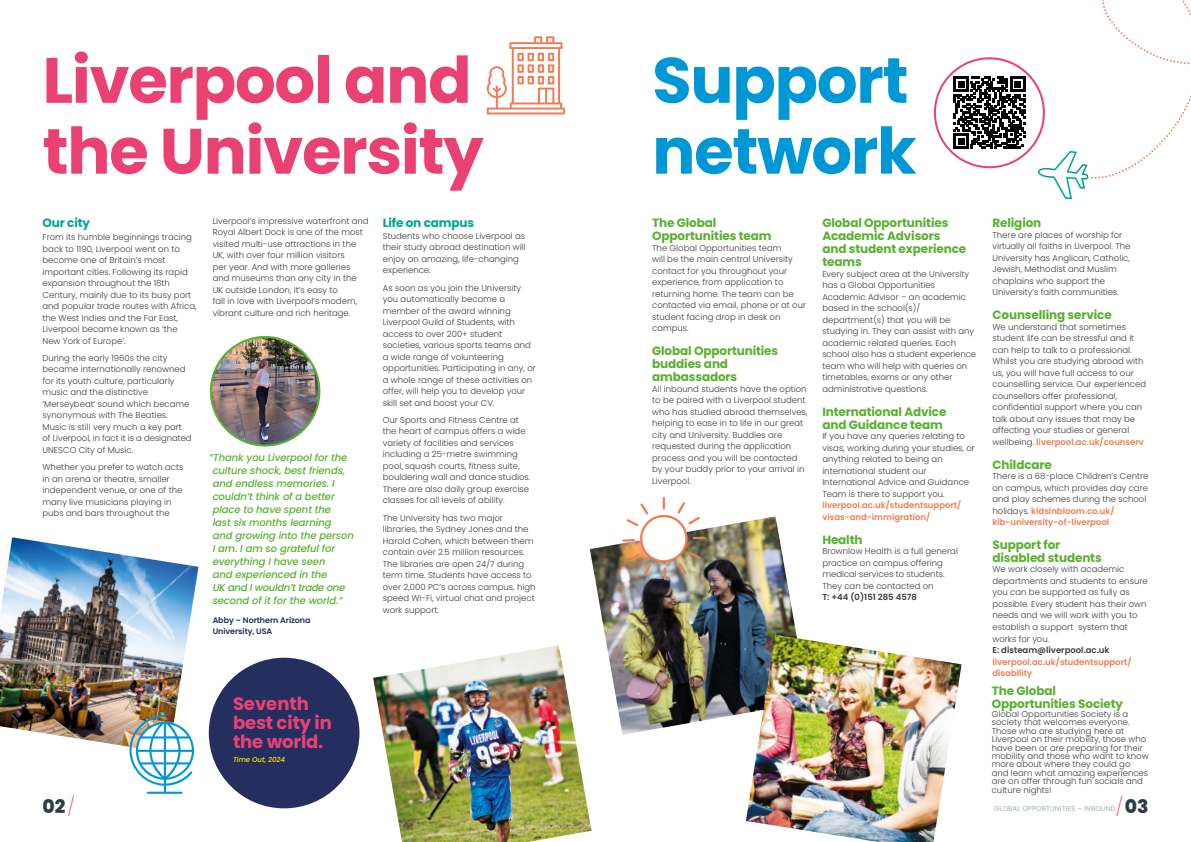
<style>
.page{position:relative;width:1191px;height:842px;background:#fff}
.page>*{position:absolute;margin:0;border:0;box-sizing:border-box;transform-origin:0 0}
.t1{font:700 64.1px/70.9px "Poppins";letter-spacing:-.02em;color:#e94272}
.t2{font:700 64.1px/70.9px "Poppins";letter-spacing:-.02em;color:#0097d6}
.t3{font:800 18.7px "Poppins";color:#2d3c4b}
.t4{font:700 18px/19px "Poppins";letter-spacing:-.01em;color:#e94272}
.t5{font:700 12px/13px "Poppins";letter-spacing:-.01em;color:#5ab031}
.t6{font:700 12px "Poppins";letter-spacing:-.01em;color:#00a58d}
.t7{font:italic 500 10px/13px "Poppins";letter-spacing:-.01em;color:#5ab031}
.t8{font:300 8.5px/11.5px "Poppins";color:#3c3c3b}
.t9{font:600 8.5px/11.5px "Poppins";color:#ef7c53}
.t10{font:600 8.5px "Poppins";color:#3c3c3b}
.t11{font:600 8px/10.5px "Poppins";letter-spacing:-.01em;color:#242f60}
.t12{font:500 7px "Poppins";color:#aebbbe}
.t13{font:italic 500 7px "Poppins";letter-spacing:-.01em;color:#ffe600}
.s1{font-weight:200;color:#e94272}
.s2{font-style:inherit}
.s3{font-weight:600;color:#ef7c53}
</style>
<div class="page">
<svg style="left:953px;top:77px;width:72px;height:72px"></svg>
<div style="left:957px;top:138px;width:7px;height:6px;background:#000"></div>
<img style="left:0;top:537px;width:198px;height:210px">
<img style="left:373px;top:645px;width:218px;height:197px">
<img style="left:590px;top:516px;width:207px;height:219px">
<img style="left:746px;top:635px;width:215px;height:207px">
<svg style="left:487px;top:36px;width:78px;height:78px"></svg>
<svg style="left:129px;top:715px;width:65px;height:79px"></svg>
<img style="left:622px;top:497px;width:83px;height:83px">
<svg style="left:1036px;top:0;width:155px;height:200px"></svg>
<img style="left:211px;top:337px;width:108px;height:108px;border-radius:54px">
<div style="left:210px;top:336px;width:110px;height:110px;border:2px solid #5ab031;border-radius:50%"></div>
<div style="left:209px;top:658px;width:150px;height:150px;background:#242f60;border-radius:50%"></div>
<h1 class="t1" style="left:43px;top:45px;width:443px">Liverpool and the University</h1>
<h1 class="t2" style="left:652px;top:45px;width:266px">Support network</h1>
<h3 class="t6" style="left:43px;top:216px;width:49px">Our city</h3>
<p class="t8" style="left:43px;top:232px;width:156px">From its humble beginnings tracing back to 1190, Liverpool went on to become one of Britain’s most important cities. Following its rapid expansion throughout the 18th<br>Century, mainly due to its busy port and popular trade routes with Africa, the West Indies and the Far East,<br>Liverpool became known as ‘the<br>New York of Europe’.</p>
<p class="t8" style="left:43px;top:352px;width:151px">During the early 1960s the city became internationally renowned for its youth culture, particularly music and the distinctive ‘Merseybeat’ sound which became synonymous with The Beatles.<br>Music is still very much a key part of Liverpool, in fact it is a designated<br>UNESCO City of Music.</p>
<p class="t8" style="left:43px;top:461px;width:142px">Whether you prefer to watch acts in an arena or theatre, smaller independent venue, or one of the many live musicians playing in pubs and bars throughout the</p>
<p class="t8" style="left:213px;top:215px;width:157px">Liverpool’s impressive waterfront and Royal Albert Dock is one of the most visited multi-use attractions in the UK, with over four million visitors<br>per year. And with more galleries and museums than any city in the UK outside London, it’s easy to<br>fall in love with Liverpool’s modern, vibrant culture and rich heritage.</p>
<h3 class="t5" style="left:822px;top:217px;width:145px">Global Opportunities<br>Academic Advisors and student experience teams</h3>
<h3 class="t6" style="left:383px;top:216px;width:93px">Life on campus</h3>
<p class="t8" style="left:383px;top:230px;width:144px">Students who choose Liverpool as their study abroad destination will enjoy an amazing, life-changing experience.</p>
<p class="t8" style="left:383px;top:282px;width:155px">As soon as you join the University you automatically become a member of the award winning<br>Liverpool Guild of Students, with access to over 200+ student societies, various sports teams and a wide range of volunteering opportunities. Participating in any, or a whole range of these activities on offer, will help you to develop your skill set and boost your CV.</p>
<p class="t8" style="left:383px;top:414px;width:149px">Our Sports and Fitness Centre at the heart of campus offers a wide variety of facilities and services including a 25-metre swimming pool, squash courts, fitness suite, bouldering wall and dance studios.<br>There are also daily group exercise classes for all levels of ability.</p>
<p class="t8" style="left:383px;top:512px;width:154px">The University has two major libraries, the Sydney Jones and the<br>Harold Cohen, which between them contain over 2.5 million resources.<br>The libraries are open 24/7 during term time. Students have access to over 2,000 PC’s across campus, high speed Wi-Fi, virtual chat and project work support.</p>
<h3 class="t5" style="left:652px;top:217px;width:121px">The Global<br>Opportunities team</h3>
<p class="t8" style="left:652px;top:242px;width:155px">The Global Opportunities team<br>will be the main central University contact for you throughout your experience, from application to returning home. The team can be contacted via email, phone or at our student facing drop in desk on campus.</p>
<h3 class="t5" style="left:652px;top:345px;width:128px">Global Opportunities buddies and ambassadors</h3>
<p class="t8" style="left:652px;top:383px;width:157px">All inbound students have the option to be paired with a Liverpool student who has studied abroad themselves, helping to ease in to life in our great city and University. Buddies are requested during the application process and you will be contacted by your buddy prior to your arrival in<br>Liverpool.</p>
<p class="t8" style="left:822px;top:268px;width:155px">Every subject area at the University has a Global Opportunities<br>Academic Advisor – an academic based in the school(s)/ department(s) that you will be studying in. They can assist with any academic related queries. Each school also has a student experience team who will help with queries on timetables, exams or any other administrative questions.</p>
<h3 class="t5" style="left:822px;top:405px;width:126px">International Advice and Guidance team</h3>
<p class="t8" style="left:822px;top:430px;width:154px">If you have any queries relating to visas, working during your studies, or anything related to being an international student our<br>International Advice and Guidance<br>Team is there to support you.</p>
<p class="t9" style="left:822px;top:499px;width:141px">liverpool.ac.uk/studentsupport/ visas-and-immigration/</p>
<h3 class="t5" style="left:822px;top:533px;width:42px">Health</h3>
<p class="t8" style="left:822px;top:545px;width:137px">Brownlow Health is a full general practice on campus offering medical services to students.<br>They can be contacted on</p>
<p class="t10" style="left:822px;top:592px;width:96px">T: +44 (0)151 285 4578</p>
<p class="t7" style="left:213px;top:451px;width:143px;text-indent:-4px">“Thank you Liverpool for the culture shock, best friends, and endless memories. I couldn’t think of a better place to have spent the<br>last six months learning<br>and growing into the person<br>I am. I am so grateful for everything I have seen<br>and experienced in the<br>UK and I wouldn’t trade one second of it for the world.”</p>
<p class="t11" style="left:213px;top:615px;width:99px">Abby – Northern Arizona<br>University, USA</p>
<h2 class="t3" style="left:43px;top:796px;width:34px">02<span class="s1">/</span></h2>
<h3 class="t4" style="left:233px;top:694px;width:100px"><span class="s2">S</span>eventh best city in the world.</h3>
<p class="t13" style="left:233px;top:756px;width:53px">Time Out, 2024</p>
<h3 class="t5" style="left:992px;top:217px;width:50px">Religion</h3>
<p class="t8" style="left:992px;top:229px;width:139px">There are places of worship for virtually all faiths in Liverpool. The<br>University has Anglican, Catholic,<br>Jewish, Methodist and Muslim chaplains who support the<br>University’s faith communities.</p>
<h3 class="t5" style="left:992px;top:309px;width:121px">Counselling service</h3>
<p class="t8" style="left:992px;top:321px;width:155px">We understand that sometimes student life can be stressful and it can help to talk to a professional.<br>Whilst you are studying abroad with us, you will have full access to our counselling service. Our experienced counsellors offer professional, confidential support where you can talk about any issues that may be affecting your studies or general wellbeing. <span class="s3">liverpool.ac.uk/counserv</span></p>
<h3 class="t5" style="left:992px;top:458px;width:61px">Childcare</h3>
<p class="t8" style="left:992px;top:470px;width:157px">There is a 68-place Children’s Centre on campus, which provides day care and play schemes during the school holidays. <span class="s3">kidsinbloom.co.uk/ kib-university-of-liverpool</span></p>
<h3 class="t5" style="left:992px;top:538px;width:111px">Support for disabled students</h3>
<p class="t8" style="left:992px;top:564px;width:157px">We work closely with academic departments and students to ensure you can be supported as fully as possible. Every student has their own needs and we will work with you to establish a support system that works for you.</p>
<p class="t10" style="left:992px;top:645px;width:119px">E: disteam@liverpool.ac.uk</p>
<p class="t9" style="left:992px;top:656px;width:141px">liverpool.ac.uk/studentsupport/ disability</p>
<h3 class="t5" style="left:991px;top:684px;width:133px">The Global<br>Opportunities <span class="s2">Society</span></h3>
<p class="t8" style="left:991px;top:710px;width:158px;line-height:8.4px">Global Opportunities Society is a society that welcomes everyone.<br>Those who are studying here at<br>Liverpool on their mobility, those who have been or are preparing for their mobility and those who want to know more about where they could go and learn what amazing experiences are on offer through fun socials and culture nights!</p>
<p class="t12" style="left:994px;top:804px;width:123px">GLOBAL OPPORTUNITIES – INBOUND</p>
<h2 class="t3" style="left:1115px;top:796px;width:34px"><span class="s1">/</span>03</h2>
</div>
